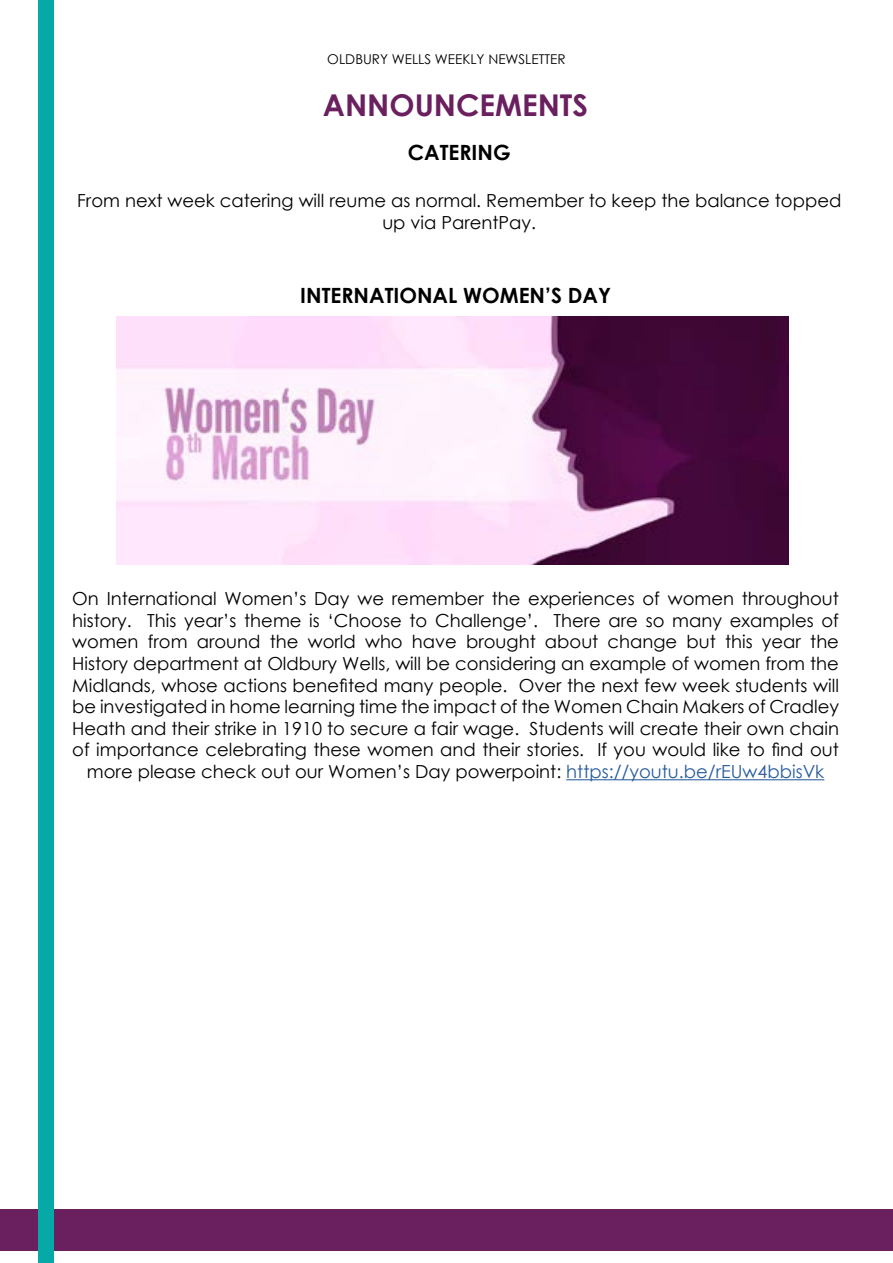
<style>
.page{position:relative;width:893px;height:1263px;background:#fff}
.page>*{position:absolute;margin:0;border:0;box-sizing:border-box;transform-origin:0 0}
.t1{font:700 30px "Century Gothic";color:#6a205f}
.t2{font:700 21px "Century Gothic";color:#000}
.t3{font:18px/21.6px "Century Gothic";color:#000;text-align:center}
.t4{font:13.5px "Century Gothic";color:#000}
.s1{color:#275b9b}
</style>
<div class="page">
<div style="left:0;top:1209px;width:893px;height:41px;background:#6a205f"></div>
<div style="left:38px;top:0;width:16px;height:1263px;background:#06a9a8"></div>
<hr style="left:566px;top:779px;width:258px;height:1px;background:#275b9b">
<img style="left:117px;top:316px;width:671px;height:248px">
<p class="t4" style="left:327px;top:50px;width:240px">OLDBURY WELLS WEEKLY NEWSLETTER</p>
<h1 class="t1" style="left:323px;top:82px;width:267px">ANNOUNCEMENTS</h1>
<p class="t2" style="left:408px;top:137px;width:104px">CATERING</p>
<p class="t3" style="left:77px;top:190px;width:766px">From next week catering will reume as normal. Remember to keep the balance topped up via ParentPay.</p>
<p class="t2" style="left:300px;top:279px;width:312px">INTERNATIONAL WOMEN’S DAY</p>
<p class="t3" style="left:72px;top:588px;width:768px">On International Women’s Day we remember the experiences of women throughout history. This year’s theme is ‘Choose to Challenge’. There are so many examples of women from around the world who have brought about change but this year the History department at Oldbury Wells, will be considering an example of women from the Midlands, whose actions benefited many people. Over the next few week students will be investigated in home learning time the impact of the Women Chain Makers of Cradley Heath and their strike in 1910 to secure a fair wage. Students will create their own chain of importance celebrating these women and their stories. If you would like to find out more please check out our Women’s Day powerpoint: <span class="s1">https://youtu.be/rEUw4bbisVk</span></p>
</div>
